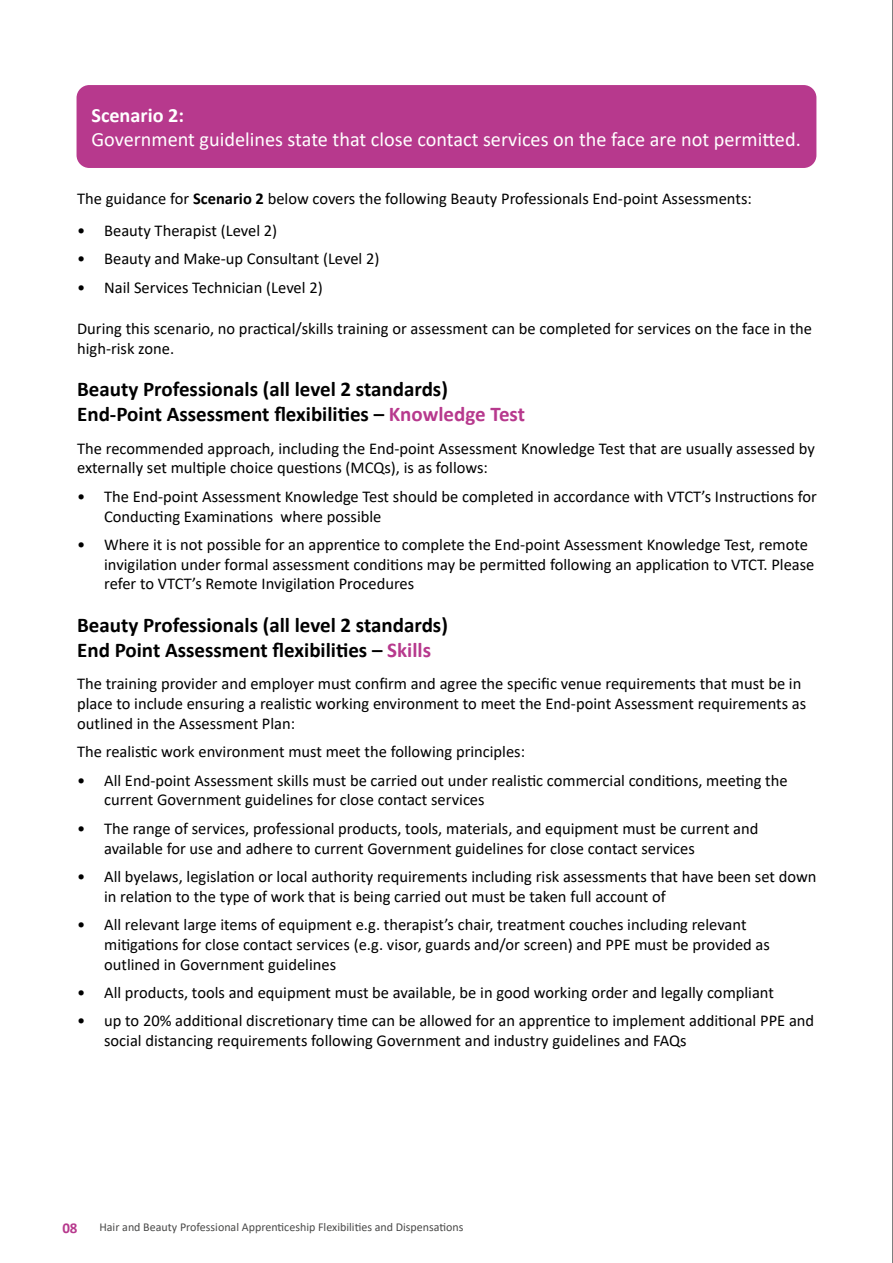
<style>
.page{position:relative;width:893px;height:1263px;background:#fff}
.page>*{position:absolute;margin:0;border:0;box-sizing:border-box;transform-origin:0 0}
.t1{font:700 21px/25.2px "Calibri";color:#000}
.t2{font:20.25px "Calibri";color:#fff}
.t3{font:700 20.25px "Calibri";color:#fff}
.t4{font:16.5px/19.8px "Calibri";color:#000}
.t5{font:700 15px "Calibri";color:#b7398d}
.t6{font:12px "Calibri";color:#4a4a49}
.s1{font-weight:700}
.s2{color:#b7398d}
</style>
<div class="page">
<hr style="left:892px;top:0;width:1px;height:1263px;background:#000">
<div style="left:77px;top:85px;width:739px;height:83px;background:#b7398d;border-radius:13px"></div>
<p class="t3" style="left:91px;top:101px;width:94px">Scenario 2:</p>
<p class="t2" style="left:91px;top:125px;width:711px">Government guidelines state that close contact services on the face are not permitted.</p>
<p class="t4" style="left:77px;top:188px;width:676px">The guidance for <span class="s1">Scenario 2</span> below covers the following Beauty Professionals End-point Assessments:</p>
<p class="t4" style="left:77px;top:220px;width:202px">• Beauty Therapist (Level 2)</p>
<p class="t4" style="left:77px;top:249px;width:304px">• Beauty and Make-up Consultant (Level 2)</p>
<p class="t4" style="left:77px;top:277px;width:247px">• Nail Services Technician (Level 2)</p>
<p class="t4" style="left:77px;top:318px;width:736px">During this scenario, no practical/skills training or assessment can be completed for services on the face in the high-risk zone.</p>
<p class="t1" style="left:77px;top:376px;width:449px">Beauty Professionals (all level 2 standards)<br>End-Point Assessment flexibilities – <span class="s2">Knowledge Test</span></p>
<p class="t4" style="left:77px;top:438px;width:739px">The recommended approach, including the End-point Assessment Knowledge Test that are usually assessed by externally set multiple choice questions (MCQs), is as follows:</p>
<p class="t4" style="left:104px;top:486px;width:714px;text-indent:-27px">• The End-point Assessment Knowledge Test should be completed in accordance with VTCT’s Instructions for<br>Conducting Examinations where possible</p>
<p class="t4" style="left:104px;top:534px;width:712px;text-indent:-27px">• Where it is not possible for an apprentice to complete the End-point Assessment Knowledge Test, remote invigilation under formal assessment conditions may be permitted following an application to VTCT. Please refer to VTCT’s Remote Invigilation Procedures</p>
<p class="t1" style="left:77px;top:612px;width:372px">Beauty Professionals (all level 2 standards)<br>End Point Assessment flexibilities – <span class="s2">Skills</span></p>
<p class="t4" style="left:77px;top:674px;width:731px">The training provider and employer must confirm and agree the specific venue requirements that must be in place to include ensuring a realistic working environment to meet the End-point Assessment requirements as outlined in the Assessment Plan:</p>
<p class="t4" style="left:77px;top:741px;width:449px">The realistic work environment must meet the following principles:</p>
<p class="t4" style="left:104px;top:770px;width:685px;text-indent:-27px">• All End-point Assessment skills must be carried out under realistic commercial conditions, meeting the current Government guidelines for close contact services</p>
<p class="t4" style="left:104px;top:818px;width:656px;text-indent:-27px">• The range of services, professional products, tools, materials, and equipment must be current and available for use and adhere to current Government guidelines for close contact services</p>
<p class="t4" style="left:104px;top:866px;width:714px;text-indent:-27px">• All byelaws, legislation or local authority requirements including risk assessments that have been set down in relation to the type of work that is being carried out must be taken full account of</p>
<p class="t4" style="left:104px;top:914px;width:667px;text-indent:-27px">• All relevant large items of equipment e.g. therapist’s chair, treatment couches including relevant mitigations for close contact services (e.g. visor, guards and/or screen) and PPE must be provided as outlined in Government guidelines</p>
<p class="t4" style="left:77px;top:982px;width:698px">• All products, tools and equipment must be available, be in good working order and legally compliant</p>
<p class="t4" style="left:104px;top:1010px;width:712px;text-indent:-27px">• up to 20% additional discretionary time can be allowed for an apprentice to implement additional PPE and social distancing requirements following Government and industry guidelines and FAQs</p>
<p class="t5" style="left:62px;top:1217px;width:17px">08</p>
<p class="t6" style="left:99px;top:1219px;width:366px">Hair and Beauty Professional Apprenticeship Flexibilities and Dispensations</p>
</div>
